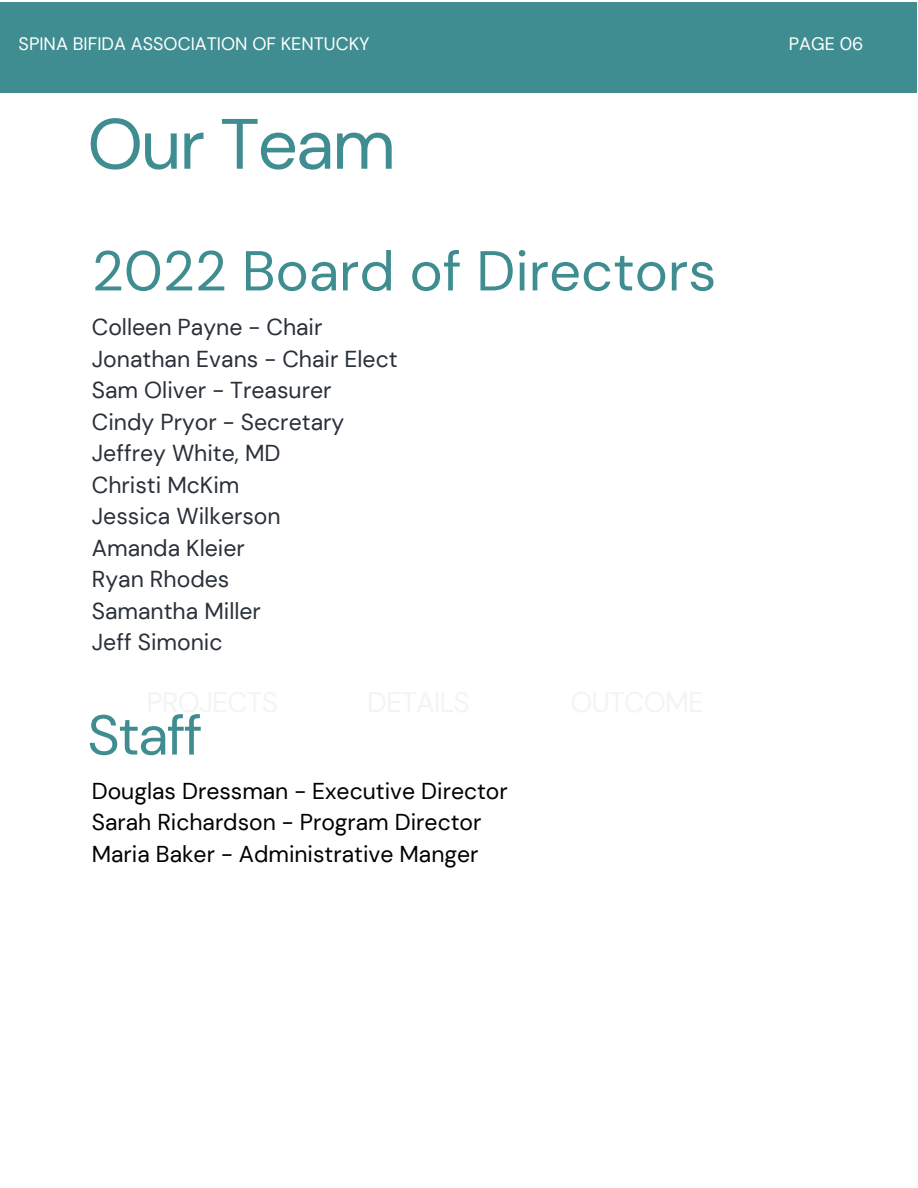
<style>
.page{position:relative;width:918px;height:1188px;background:#fff}
.page>*{position:absolute;margin:0;border:0;box-sizing:border-box;transform-origin:0 0}
.t1{font:71.1px "DM Sans";letter-spacing:-.03em;color:#3f8d91}
.t2{font:56.1px "DM Sans";color:#3f8d91}
.t3{font:22.95px/31.5px "DM Sans";color:#293039}
.t4{font:22.95px/31.5px "DM Sans";color:#000}
.t5{font:18px "DM Sans";color:#fff}
</style>
<div class="page">
<div style="left:0;top:2px;width:917px;height:91px;background:#3f8d91"></div>
<p class="t5" style="left:19px;top:32px;width:352px">SPINA BIFIDA ASSOCIATION OF KENTUCKY</p>
<p class="t5" style="left:789px;top:32px;width:76px">PAGE 06</p>
<h1 class="t1" style="left:87px;top:98px;width:310px">Our Team</h1>
<h2 class="t2" style="left:92px;top:235px;width:626px">2022 Board of Directors</h2>
<p class="t3" style="left:92px;top:312px;width:307px">Colleen Payne - Chair<br>Jonathan Evans - Chair Elect<br>Sam Oliver - Treasurer<br>Cindy Pryor - Secretary<br>Jeffrey White, MD<br>Christi McKim<br>Jessica Wilkerson<br>Amanda Kleier<br>Ryan Rhodes<br>Samantha Miller<br>Jeff Simonic</p>
<h2 class="t2" style="left:87px;top:699px;width:117px">Staff</h2>
<p class="t4" style="left:92px;top:775px;width:418px">Douglas Dressman - Executive Director<br>Sarah Richardson - Program Director<br>Maria Baker - Administrative Manger</p>
</div>
